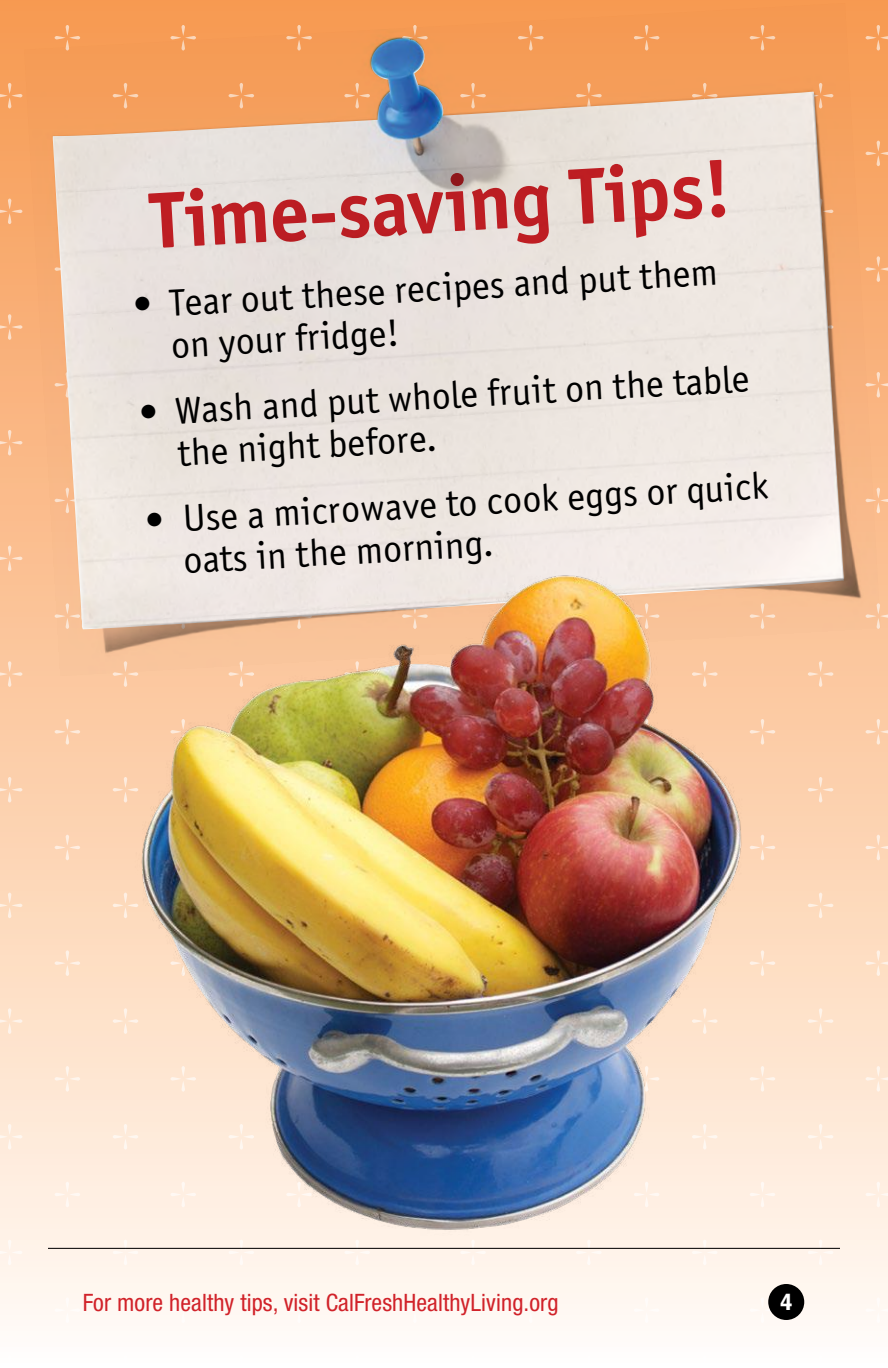
<style>
.page{position:relative;width:888px;height:1368px;background:#fff}
.page>*{position:absolute;margin:0;border:0;box-sizing:border-box;transform-origin:0 0}
.t1{font:80px "Officina Sans Bold A";color:#d12229}
.t2{font:38px/42.6px "Officina Sans Book A";color:#000}
.t3{font:condensed 24px "Helvetica Neue";letter-spacing:.005em;color:#d12229}
.t4{font:600 condensed 24px "Franklin Gothic";color:#fff}
</style>
<div class="page">
<div style="left:0;top:0;width:888px;height:1368px;background:linear-gradient(to bottom,#f7984f,#fffbf6)"></div>
<svg style="left:881px;top:25px;width:7px;height:26px"></svg>
<svg style="left:881px;top:141px;width:7px;height:25px"></svg>
<svg style="left:881px;top:256px;width:7px;height:26px"></svg>
<svg style="left:881px;top:372px;width:7px;height:26px"></svg>
<svg style="left:881px;top:488px;width:7px;height:25px"></svg>
<svg style="left:881px;top:603px;width:7px;height:26px"></svg>
<svg style="left:866px;top:730px;width:11px;height:4px"></svg>
<svg style="left:877px;top:719px;width:11px;height:26px"></svg>
<svg style="left:866px;top:835px;width:22px;height:25px"></svg>
<svg style="left:866px;top:961px;width:11px;height:4px"></svg>
<svg style="left:877px;top:950px;width:11px;height:26px"></svg>
<svg style="left:866px;top:1077px;width:11px;height:4px"></svg>
<svg style="left:877px;top:1066px;width:11px;height:26px"></svg>
<svg style="left:866px;top:1182px;width:22px;height:25px"></svg>
<hr style="left:866px;top:1308px;width:11px;height:4px;background:#fffaf6;border-radius:2px">
<svg style="left:877px;top:1297px;width:11px;height:26px"></svg>
<svg style="left:819px;top:676px;width:3px;height:11px"></svg>
<svg style="left:808px;top:777px;width:25px;height:26px"></svg>
<svg style="left:808px;top:893px;width:25px;height:25px"></svg>
<svg style="left:822px;top:1019px;width:11px;height:4px"></svg>
<svg style="left:808px;top:1019px;width:11px;height:4px"></svg>
<svg style="left:819px;top:1008px;width:3px;height:26px"></svg>
<hr style="left:822px;top:1135px;width:11px;height:4px;background:#fef0e5;border-radius:2px">
<hr style="left:808px;top:1135px;width:11px;height:4px;background:#fef1e6;border-radius:2px">
<svg style="left:819px;top:1124px;width:3px;height:26px"></svg>
<svg style="left:808px;top:1240px;width:25px;height:25px"></svg>
<svg style="left:808px;top:1355px;width:25px;height:13px"></svg>
<svg style="left:764px;top:730px;width:11px;height:4px"></svg>
<svg style="left:750px;top:730px;width:11px;height:4px"></svg>
<svg style="left:761px;top:719px;width:3px;height:26px"></svg>
<svg style="left:750px;top:835px;width:25px;height:25px"></svg>
<svg style="left:764px;top:961px;width:11px;height:4px"></svg>
<svg style="left:750px;top:961px;width:11px;height:4px"></svg>
<svg style="left:761px;top:950px;width:3px;height:26px"></svg>
<svg style="left:764px;top:1077px;width:11px;height:4px"></svg>
<svg style="left:750px;top:1077px;width:11px;height:4px"></svg>
<svg style="left:761px;top:1066px;width:3px;height:26px"></svg>
<svg style="left:750px;top:1182px;width:25px;height:25px"></svg>
<svg style="left:764px;top:1308px;width:11px;height:4px"></svg>
<hr style="left:750px;top:1308px;width:11px;height:4px;background:#fffaf6;border-radius:2px">
<svg style="left:761px;top:1297px;width:3px;height:26px"></svg>
<svg style="left:703px;top:1240px;width:4px;height:11px"></svg>
<svg style="left:692px;top:1251px;width:26px;height:14px"></svg>
<hr style="left:703px;top:1355px;width:4px;height:11px;background:#fff;border-radius:2px">
<svg style="left:692px;top:1366px;width:26px;height:2px"></svg>
<hr style="left:648px;top:1308px;width:11px;height:4px;background:#fffaf6;border-radius:2px">
<hr style="left:634px;top:1308px;width:11px;height:4px;background:#fffaf6;border-radius:2px">
<svg style="left:645px;top:1297px;width:3px;height:26px"></svg>
<svg style="left:587px;top:1240px;width:4px;height:11px"></svg>
<svg style="left:576px;top:1251px;width:26px;height:3px"></svg>
<hr style="left:587px;top:1254px;width:4px;height:11px;background:#fff7f1;border-radius:2px">
<hr style="left:587px;top:1355px;width:4px;height:11px;background:#fff;border-radius:2px">
<svg style="left:576px;top:1366px;width:26px;height:2px"></svg>
<hr style="left:533px;top:1308px;width:11px;height:4px;background:#fffaf6;border-radius:2px">
<hr style="left:529px;top:1297px;width:4px;height:11px;background:#fff9f5;border-radius:2px">
<hr style="left:518px;top:1308px;width:11px;height:4px;background:#fffaf7;border-radius:2px">
<hr style="left:529px;top:1312px;width:4px;height:11px;background:#fffbf7;border-radius:2px">
<svg style="left:471px;top:1240px;width:4px;height:11px"></svg>
<svg style="left:460px;top:1251px;width:26px;height:3px"></svg>
<hr style="left:471px;top:1254px;width:4px;height:11px;background:#fff7f1;border-radius:2px">
<hr style="left:471px;top:1355px;width:4px;height:11px;background:#fff;border-radius:2px">
<svg style="left:460px;top:1366px;width:26px;height:2px"></svg>
<hr style="left:417px;top:1308px;width:11px;height:4px;background:#fffaf7;border-radius:2px">
<hr style="left:413px;top:1297px;width:4px;height:11px;background:#fff9f5;border-radius:2px">
<hr style="left:402px;top:1308px;width:11px;height:4px;background:#fffaf7;border-radius:2px">
<hr style="left:413px;top:1312px;width:4px;height:11px;background:#fffaf7;border-radius:2px">
<svg style="left:355px;top:1240px;width:4px;height:11px"></svg>
<svg style="left:344px;top:1251px;width:26px;height:3px"></svg>
<hr style="left:355px;top:1254px;width:4px;height:11px;background:#fff7f1;border-radius:2px">
<hr style="left:355px;top:1355px;width:4px;height:11px;background:#fff;border-radius:2px">
<svg style="left:344px;top:1366px;width:26px;height:2px"></svg>
<hr style="left:301px;top:1308px;width:11px;height:4px;background:#fffaf7;border-radius:2px">
<hr style="left:297px;top:1297px;width:4px;height:11px;background:#fff9f5;border-radius:2px">
<hr style="left:286px;top:1308px;width:11px;height:4px;background:#fffaf7;border-radius:2px">
<hr style="left:297px;top:1312px;width:4px;height:11px;background:#fffaf8;border-radius:2px">
<svg style="left:229px;top:1240px;width:25px;height:25px"></svg>
<svg style="left:229px;top:1355px;width:25px;height:13px"></svg>
<hr style="left:185px;top:1308px;width:11px;height:4px;background:#fffaf6;border-radius:2px">
<hr style="left:181px;top:1297px;width:4px;height:11px;background:#fff9f5;border-radius:2px">
<hr style="left:170px;top:1308px;width:11px;height:4px;background:#fffaf6;border-radius:2px">
<hr style="left:181px;top:1312px;width:4px;height:11px;background:#fffbf7;border-radius:2px">
<svg style="left:124px;top:676px;width:3px;height:11px"></svg>
<svg style="left:113px;top:777px;width:17px;height:26px"></svg>
<svg style="left:113px;top:893px;width:17px;height:25px"></svg>
<svg style="left:113px;top:1019px;width:11px;height:4px"></svg>
<svg style="left:124px;top:1008px;width:3px;height:26px"></svg>
<hr style="left:113px;top:1135px;width:11px;height:4px;background:#fef1e5;border-radius:2px">
<svg style="left:124px;top:1124px;width:3px;height:26px"></svg>
<svg style="left:113px;top:1240px;width:25px;height:25px"></svg>
<svg style="left:113px;top:1355px;width:25px;height:13px"></svg>
<svg style="left:69px;top:730px;width:11px;height:4px"></svg>
<svg style="left:55px;top:730px;width:11px;height:4px"></svg>
<svg style="left:66px;top:719px;width:3px;height:26px"></svg>
<svg style="left:55px;top:835px;width:25px;height:25px"></svg>
<svg style="left:69px;top:961px;width:11px;height:4px"></svg>
<svg style="left:55px;top:961px;width:11px;height:4px"></svg>
<svg style="left:66px;top:950px;width:3px;height:26px"></svg>
<svg style="left:69px;top:1077px;width:11px;height:4px"></svg>
<svg style="left:55px;top:1077px;width:11px;height:4px"></svg>
<svg style="left:66px;top:1066px;width:3px;height:26px"></svg>
<svg style="left:55px;top:1182px;width:25px;height:25px"></svg>
<hr style="left:69px;top:1308px;width:11px;height:4px;background:#fffaf6;border-radius:2px">
<hr style="left:55px;top:1308px;width:11px;height:4px;background:#fffaf6;border-radius:2px">
<svg style="left:66px;top:1297px;width:3px;height:26px"></svg>
<svg style="left:0;top:83px;width:22px;height:25px"></svg>
<svg style="left:0;top:199px;width:22px;height:25px"></svg>
<svg style="left:11px;top:325px;width:11px;height:4px"></svg>
<svg style="left:0;top:314px;width:11px;height:26px"></svg>
<svg style="left:0;top:430px;width:22px;height:25px"></svg>
<svg style="left:0;top:546px;width:22px;height:25px"></svg>
<svg style="left:11px;top:672px;width:11px;height:4px"></svg>
<svg style="left:0;top:661px;width:11px;height:26px"></svg>
<svg style="left:0;top:777px;width:22px;height:26px"></svg>
<svg style="left:0;top:893px;width:22px;height:25px"></svg>
<svg style="left:11px;top:1019px;width:11px;height:4px"></svg>
<svg style="left:0;top:1008px;width:11px;height:26px"></svg>
<hr style="left:11px;top:1135px;width:11px;height:4px;background:#fef0e5;border-radius:2px">
<svg style="left:0;top:1124px;width:11px;height:26px"></svg>
<svg style="left:0;top:1240px;width:22px;height:25px"></svg>
<svg style="left:0;top:1355px;width:22px;height:13px"></svg>
<img style="left:24px;top:3px;width:857px;height:673px">
<img style="left:53px;top:39px;width:791px;height:590px">
<img style="left:130px;top:571px;width:619px;height:668px">
<hr style="left:48px;top:1248px;width:792px;height:1px;background:#000">
<div style="left:768px;top:1284px;width:36px;height:36px;background:#000;border-radius:50%"></div>
<h1 class="t1" style="left:148px;top:171px;width:583px;rotate:-3deg">Time-saving Tips!</h1>
<p class="t2" style="left:168px;top:281px;width:551px;text-indent:-36px;rotate:-3deg">• Tear out these recipes and put them on your fridge!</p>
<p class="t2" style="left:174px;top:389px;width:577px;text-indent:-36px;rotate:-3deg">• Wash and put whole fruit on the table the night before.</p>
<p class="t2" style="left:180px;top:496px;width:590px;text-indent:-36px;rotate:-3deg">• Use a microwave to cook eggs or quick oats in the morning.</p>
<p class="t3" style="left:83px;top:1289px;width:477px">For more healthy tips, visit CalFreshHealthyLiving.org</p>
<p class="t4" style="left:780px;top:1288px;width:14px">4</p>
</div>
